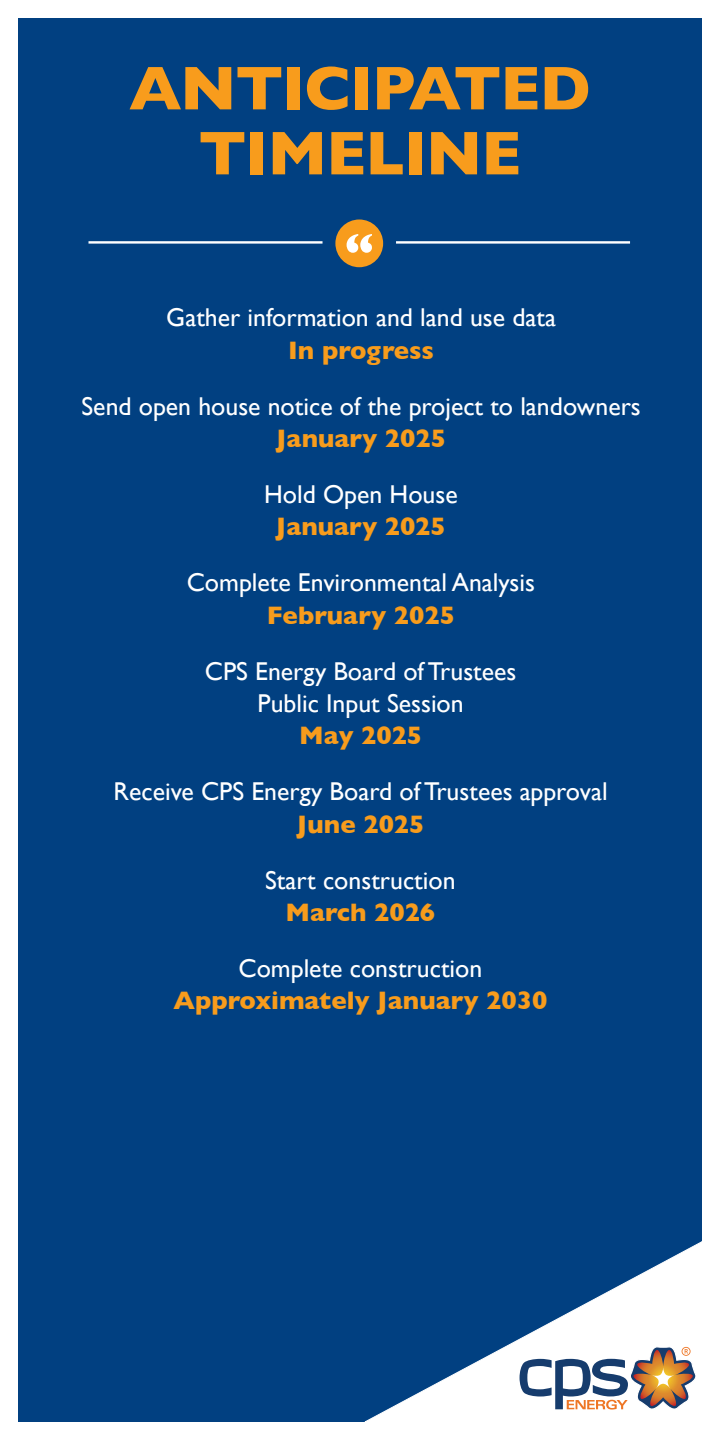
<style>
.page{position:relative;width:720px;height:1440px;background:#fff}
.page>*{position:absolute;margin:0;border:0;box-sizing:border-box;transform-origin:0 0}
.t1{font:700 62.5px/65px "Gill Sans";letter-spacing:-.02em;color:#f89c1c;text-align:center}
.t2{font:25.75px/32.5px "Gill Sans";color:#fff;text-align:center}
.t3{font:700 25.75px "Gill Sans";color:#f89c1c}
</style>
<div class="page">
<div style="left:18px;top:18px;width:684px;height:1404px;background:#014081"></div>
<div style="left:335px;top:219px;width:48px;height:48px;background:#f89c1c;border-radius:50%"></div>
<svg style="left:347px;top:234px;width:25px;height:19px"></svg>
<hr style="left:89px;top:241px;width:234px;height:3px;background:#fff">
<hr style="left:396px;top:241px;width:234px;height:3px;background:#fff">
<svg style="left:365px;top:1241px;width:337px;height:181px"></svg>
<svg style="left:520px;top:1346px;width:176px;height:64px;background:#b9b2b0"></svg>
<p class="t1" style="left:129px;top:54px;width:463px">ANTICIPATED<br>TIMELINE</p>
<p class="t2" style="left:166px;top:301px;width:391px">Gather information and land use data</p>
<p class="t3" style="left:288px;top:330px;width:147px">In progress</p>
<p class="t2" style="left:82px;top:389px;width:561px">Send open house notice of the project to landowners</p>
<p class="t3" style="left:276px;top:418px;width:172px">January 2025</p>
<p class="t2" style="left:264px;top:478px;width:195px">Hold Open House</p>
<p class="t3" style="left:276px;top:506px;width:172px">January 2025</p>
<p class="t2" style="left:187px;top:566px;width:350px">Complete Environmental Analysis</p>
<p class="t3" style="left:267px;top:595px;width:190px">February 2025</p>
<p class="t2" style="left:205px;top:654px;width:313px">CPS Energy Board of Trustees<br>Public Input Session</p>
<p class="t3" style="left:299px;top:715px;width:125px">May 2025</p>
<p class="t2" style="left:114px;top:775px;width:496px">Receive CPS Energy Board of Trustees approval</p>
<p class="t3" style="left:297px;top:804px;width:129px">June 2025</p>
<p class="t2" style="left:265px;top:864px;width:192px">Start construction</p>
<p class="t3" style="left:285px;top:892px;width:151px">March 2026</p>
<p class="t2" style="left:238px;top:952px;width:245px">Complete construction</p>
<p class="t3" style="left:173px;top:980px;width:376px">Approximately January 2030</p>
</div>
